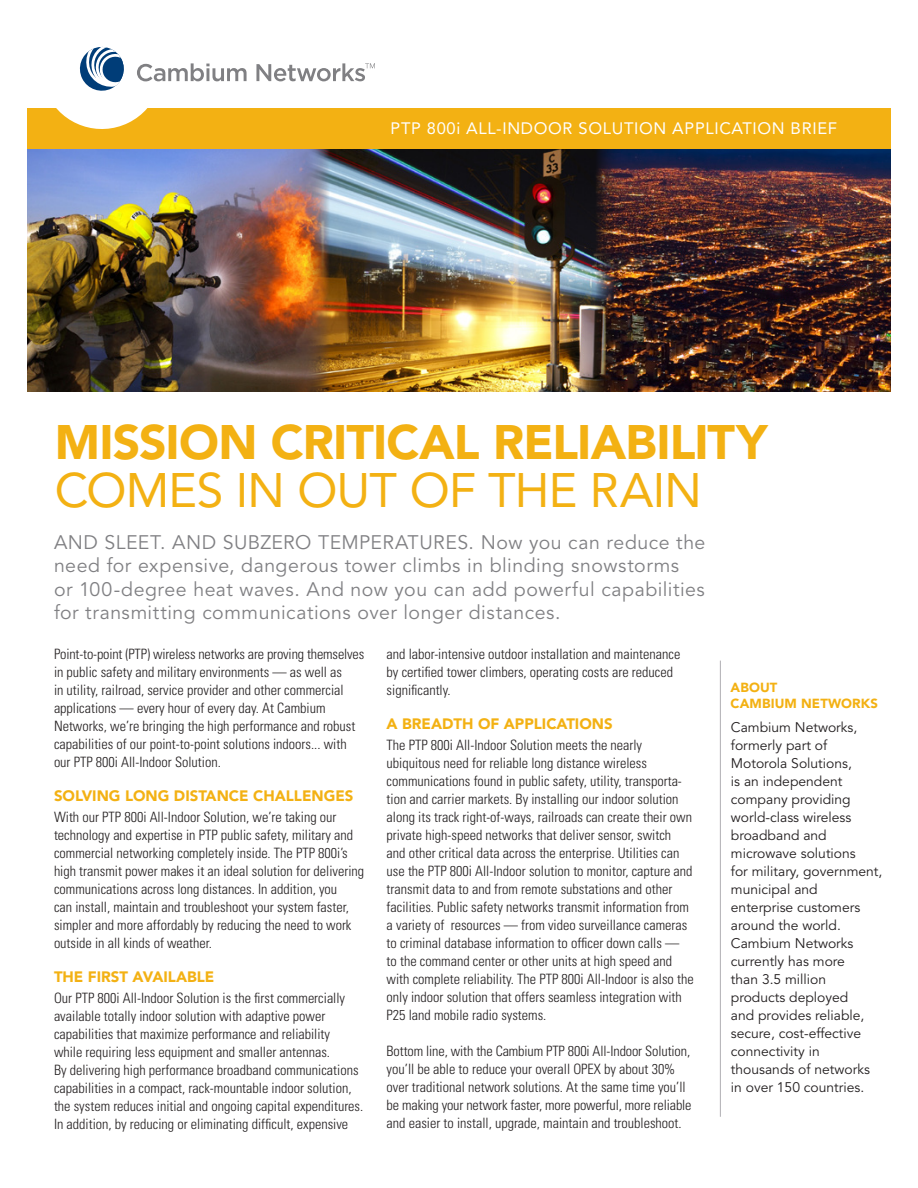
<style>
.page{position:relative;width:918px;height:1188px;background:#fff}
.page>*{position:absolute;margin:0;border:0;box-sizing:border-box;transform-origin:0 0}
.t1{font:900 48px "Avenir LT Std";letter-spacing:-.015em;color:#f3b113}
.t2{font:48px "Avenir LT Std";letter-spacing:-.015em;color:#f3b113}
.t3{font:19.5px/23.2px "Avenir LT Std";letter-spacing:.025em;color:#808083}
.t4{font:16.5px "Avenir LT Std";letter-spacing:.04em;color:#fff}
.t5{font:900 15px "Avenir LT Std";color:#f3b113}
.t6{font:300 condensed 14.25px/18px "Univers";color:#231f20}
.t7{font:13.8px/18px "Avenir LT Std";color:#231f20}
.t8{font:900 13.2px "Avenir LT Std";letter-spacing:.01em;color:#f3b113}
</style>
<div class="page">
<img style="left:27px;top:148px;width:276px;height:244px">
<img style="left:622px;top:148px;width:268px;height:244px">
<img style="left:303px;top:148px;width:319px;height:244px">
<div style="left:27px;top:108px;width:863px;height:40px;background:#f3b113"></div>
<hr style="left:720px;top:661px;width:1px;height:456px;background:#b0afb3">
<svg style="left:56px;top:46px;width:191px;height:83px"></svg>
<svg style="left:256px;top:63px;width:119px;height:18px"></svg>
<p class="t4" style="left:391px;top:118px;width:448px">PTP 800i ALL-INDOOR SOLUTION APPLICATION BRIEF</p>
<p class="t1" style="left:55px;top:413px;width:714px">MISSION CRITICAL RELIABILITY</p>
<p class="t2" style="left:55px;top:462px;width:648px">COMES IN OUT OF THE RAIN</p>
<p class="t3" style="left:54px;top:531px;width:653px">AND SLEET. AND SUBZERO TEMPERATURES. Now you can reduce the need for expensive, dangerous tower climbs in blinding snowstorms<br>or 100-degree heat waves. And now you can add powerful capabilities for transmitting communications over longer distances.</p>
<p class="t6" style="left:54px;top:645px;width:312px">Point-to-point (PTP) wireless networks are proving themselves in public safety and military environments — as well as<br>in utility, railroad, service provider and other commercial applications — every hour of every day. At Cambium Networks, we’re bringing the high performance and robust capabilities of our point-to-point solutions indoors... with our PTP 800i All-Indoor Solution.</p>
<p class="t5" style="left:54px;top:787px;width:301px">SOLVING LONG DISTANCE CHALLENGES</p>
<p class="t6" style="left:54px;top:808px;width:312px">With our PTP 800i All-Indoor Solution, we’re taking our technology and expertise in PTP public safety, military and commercial networking completely inside. The PTP 800i’s high transmit power makes it an ideal solution for delivering communications across long distances. In addition, you<br>can install, maintain and troubleshoot your system faster, simpler and more affordably by reducing the need to work outside in all kinds of weather.</p>
<p class="t5" style="left:54px;top:967px;width:162px">THE FIRST AVAILABLE</p>
<p class="t6" style="left:54px;top:988px;width:311px">Our PTP 800i All-Indoor Solution is the first commercially available totally indoor solution with adaptive power capabilities that maximize performance and reliability<br>while requiring less equipment and smaller antennas.<br>By delivering high performance broadband communications capabilities in a compact, rack-mountable indoor solution, the system reduces initial and ongoing capital expenditures.<br>In addition, by reducing or eliminating difficult, expensive</p>
<p class="t6" style="left:387px;top:645px;width:295px">and labor-intensive outdoor installation and maintenance by certified tower climbers, operating costs are reduced significantly.</p>
<p class="t5" style="left:387px;top:715px;width:228px">A BREADTH OF APPLICATIONS</p>
<p class="t6" style="left:387px;top:736px;width:309px">The PTP 800i All-Indoor Solution meets the nearly ubiquitous need for reliable long distance wireless communications found in public safety, utility, transporta&shy;tion and carrier markets. By installing our indoor solution along its track right-of-ways, railroads can create their own private high-speed networks that deliver sensor, switch and other critical data across the enterprise. Utilities can use the PTP 800i All-Indoor solution to monitor, capture and transmit data to and from remote substations and other facilities. Public safety networks transmit information from a variety of resources — from video surveillance cameras to criminal database information to officer down calls —<br>to the command center or other units at high speed and with complete reliability. The PTP 800i All-Indoor is also the only indoor solution that offers seamless integration with P25 land mobile radio systems.</p>
<p class="t6" style="left:387px;top:1042px;width:306px">Bottom line, with the Cambium PTP 800i All-Indoor Solution, you’ll be able to reduce your overall OPEX by about 30% over traditional network solutions. At the same time you’ll be making your network faster, more powerful, more reliable and easier to install, upgrade, maintain and troubleshoot.</p>
<p class="t8" style="left:731px;top:680px;width:48px">ABOUT</p>
<p class="t8" style="left:731px;top:695px;width:149px">CAMBIUM NETWORKS</p>
<p class="t7" style="left:731px;top:719px;width:153px">Cambium Networks, formerly part of<br>Motorola Solutions,<br>is an independent company providing world-class wireless broadband and microwave solutions<br>for military, government, municipal and enterprise customers around the world.<br>Cambium Networks currently has more<br>than 3.5 million products deployed<br>and provides reliable, secure, cost-effective connectivity in thousands of networks in over 150 countries.</p>
</div>
